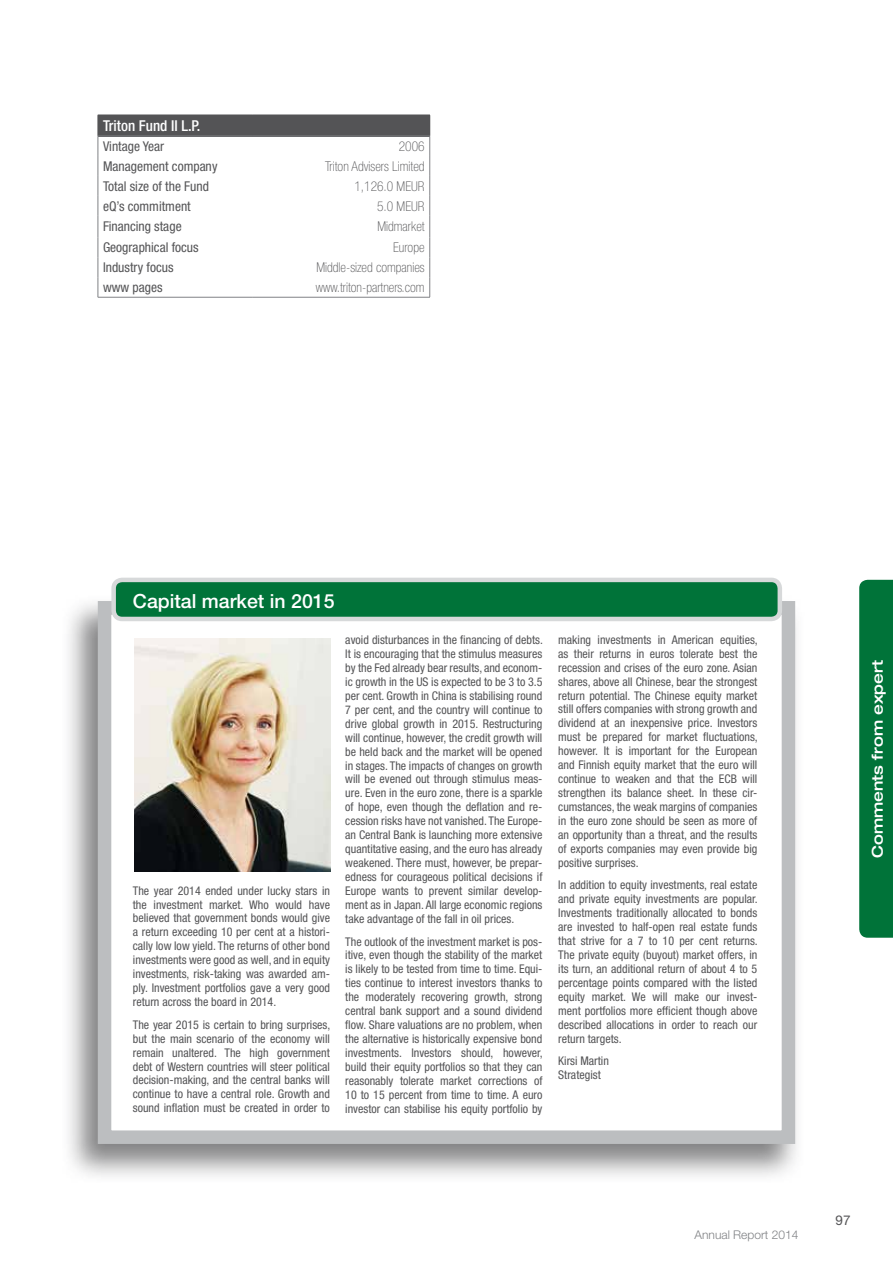
<style>
.page{position:relative;width:893px;height:1263px;background:#fff}
.page>*{position:absolute;margin:0;border:0;box-sizing:border-box;transform-origin:0 0}
.t1{font:500 19.5px "Helvetica Neue LT Std";color:#fff}
.t2{font:500 expanded 15px "Helvetica Neue LT Std";color:#fff}
.t3{font:500 condensed 15px "Helvetica Neue LT Std";color:#fff}
.t4{font:condensed 13.5px "Helvetica Neue LT Std";color:#545456}
.t5{font:100 condensed 13.5px "Helvetica Neue LT Std";color:#545456}
.t6{font:13.5px "Helvetica Neue LT Std";color:#545456}
.t7{font:condensed 12px/14px "Helvetica Neue LT Std";color:#545456;text-align:justify}
.t8{font:300 12px "Helvetica Neue LT Std";color:#808285}
</style>
<div class="page">
<div style="left:98px;top:115px;width:332px;height:21px;background:#545456"></div>
<hr style="left:98px;top:136px;width:154px;height:1px;background:#808285">
<hr style="left:252px;top:136px;width:178px;height:1px;background:#808285">
<svg style="left:98px;top:135px;width:1px;height:162px"></svg>
<svg style="left:429px;top:135px;width:1px;height:162px"></svg>
<hr style="left:98px;top:297px;width:154px;height:1px;background:#808285">
<hr style="left:252px;top:297px;width:178px;height:1px;background:#808285">
<div style="left:859px;top:580px;width:34px;height:358px;background:#007339"></div>
<div style="left:61px;top:594px;width:744px;height:589px;background:#545456;opacity:.72"></div>
<div style="left:98px;top:601px;width:697px;height:543px;background:#fff;border:14px solid #bcbec0"></div>
<div style="left:114px;top:580px;width:666px;height:39px;background:#007339;border-radius:9px"></div>
<div style="left:111px;top:578px;width:671px;height:43px;border:4px solid #d7d9da;border-radius:9px"></div>
<img style="left:134px;top:638px;width:197px;height:234px">
<p class="t3" style="left:103px;top:117px;width:99px">Triton Fund II L.P.</p>
<p class="t4" style="left:103px;top:138px;width:63px">Vintage Year</p>
<p class="t5" style="left:399px;top:138px;width:27px">2006</p>
<p class="t4" style="left:103px;top:158px;width:116px">Management company</p>
<p class="t5" style="left:325px;top:158px;width:101px">Triton Advisers Limited</p>
<p class="t4" style="left:103px;top:178px;width:107px">Total size of the Fund</p>
<p class="t5" style="left:354px;top:178px;width:72px">1,126.0 MEUR</p>
<p class="t4" style="left:103px;top:198px;width:89px">eQ’s commitment</p>
<p class="t5" style="left:377px;top:198px;width:49px">5.0 MEUR</p>
<p class="t4" style="left:103px;top:218px;width:80px">Financing stage</p>
<p class="t5" style="left:377px;top:218px;width:49px">Midmarket</p>
<p class="t4" style="left:103px;top:240px;width:97px">Geographical focus</p>
<p class="t5" style="left:393px;top:240px;width:33px">Europe</p>
<p class="t4" style="left:103px;top:260px;width:72px">Industry focus</p>
<p class="t5" style="left:316px;top:260px;width:110px">Middle-sized companies</p>
<p class="t4" style="left:103px;top:279px;width:61px">www pages</p>
<p class="t5" style="left:316px;top:280px;width:110px">www.triton-partners.com</p>
<h1 class="t1" style="left:133px;top:589px;width:203px">Capital market in 2015</h1>
<p class="t7" style="left:133px;top:883px;width:199px">The year 2014 ended under lucky stars in the investment market. Who would have believed that government bonds would give a return exceeding 10 per cent at a histori&shy;cally low low yield. The returns of other bond investments were good as well, and in equity investments, risk-taking was awarded am&shy;ply. Investment portfolios gave a very good return across the board in 2014.</p>
<p class="t7" style="left:133px;top:1017px;width:199px">The year 2015 is certain to bring surprises, but the main scenario of the economy will remain unaltered. The high government debt of Western countries will steer political decision-making, and the central banks will continue to have a central role. Growth and sound inflation must be created in order to</p>
<p class="t7" style="left:345px;top:633px;width:199px">avoid disturbances in the financing of debts.<br>It is encouraging that the stimulus measures by the Fed already bear results, and econom&shy;ic growth in the US is expected to be 3 to 3.5 per cent. Growth in China is stabilising round 7 per cent, and the country will continue to drive global growth in 2015. Restructuring will continue, however, the credit growth will be held back and the market will be opened in stages. The impacts of changes on growth will be evened out through stimulus meas&shy;ure. Even in the euro zone, there is a sparkle of hope, even though the deflation and re&shy;cession risks have not vanished. The Europe&shy;an Central Bank is launching more extensive quantitative easing, and the euro has already weakened. There must, however, be prepar&shy;edness for courageous political decisions if Europe wants to prevent similar develop&shy;ment as in Japan. All large economic regions take advantage of the fall in oil prices.</p>
<p class="t7" style="left:345px;top:934px;width:199px">The outlook of the investment market is pos&shy;itive, even though the stability of the market is likely to be tested from time to time. Equi&shy;ties continue to interest investors thanks to the moderately recovering growth, strong central bank support and a sound dividend flow. Share valuations are no problem, when the alternative is historically expensive bond investments. Investors should, however, build their equity portfolios so that they can reasonably tolerate market corrections of 10 to 15 percent from time to time. A euro investor can stabilise his equity portfolio by</p>
<p class="t7" style="left:558px;top:632px;width:201px">making investments in American equities, as their returns in euros tolerate best the recession and crises of the euro zone. Asian shares, above all Chinese, bear the strongest return potential. The Chinese equity market still offers companies with strong growth and dividend at an inexpensive price. Investors must be prepared for market fluctuations, however. It is important for the European and Finnish equity market that the euro will continue to weaken and that the ECB will strengthen its balance sheet. In these cir&shy;cumstances, the weak margins of companies in the euro zone should be seen as more of an opportunity than a threat, and the results of exports companies may even provide big positive surprises.</p>
<p class="t7" style="left:558px;top:878px;width:201px">In addition to equity investments, real estate and private equity investments are popular.<br>Investments traditionally allocated to bonds are invested to half-open real estate funds that strive for a 7 to 10 per cent returns.<br>The private equity (buyout) market offers, in its turn, an additional return of about 4 to 5 percentage points compared with the listed equity market. We will make our invest&shy;ment portfolios more efficient though above described allocations in order to reach our return targets.</p>
<p class="t7" style="left:558px;top:1054px;width:52px">Kirsi Martin<br>Strategist</p>
<p class="t2" style="left:868px;top:858px;width:200px;rotate:-90deg">Comments from expert</p>
<p class="t8" style="left:694px;top:1227px;width:105px">Annual Report 2014</p>
<p class="t6" style="left:836px;top:1212px;width:17px">97</p>
</div>
